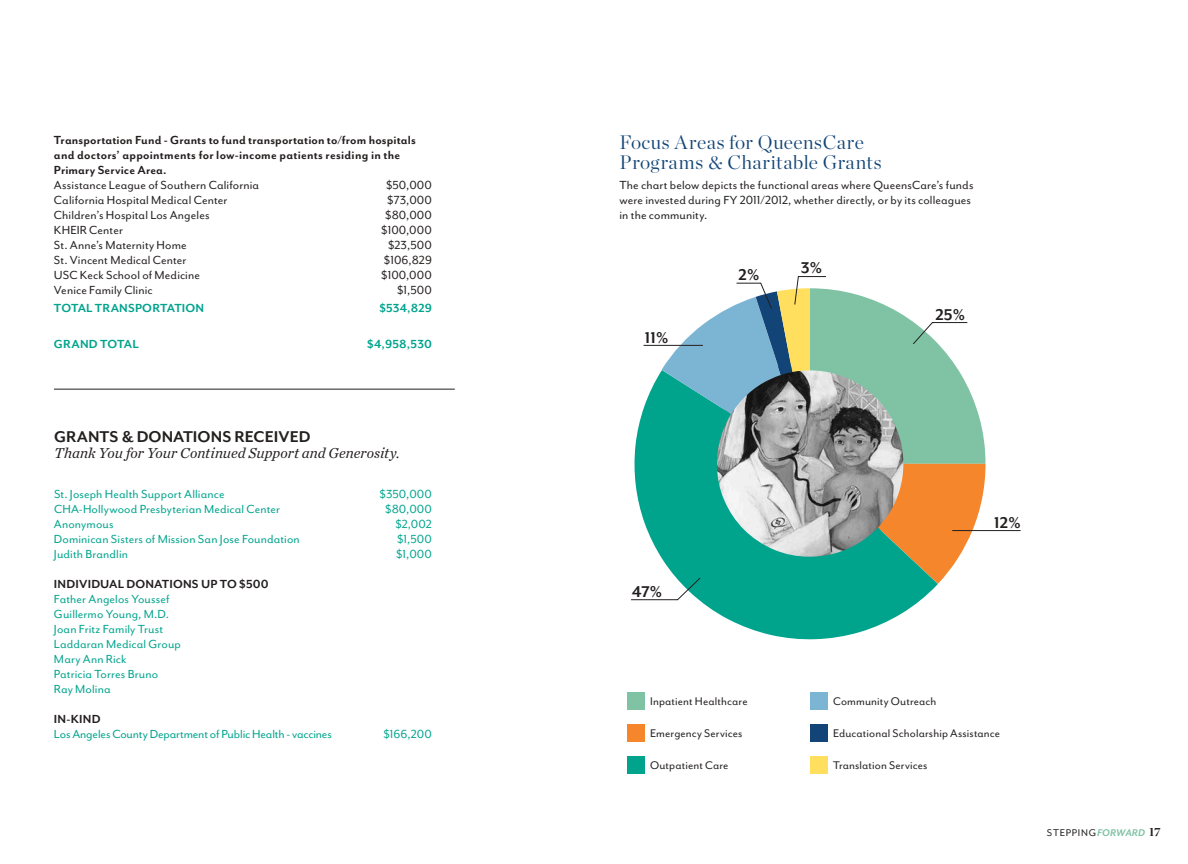
<style>
.page{position:relative;width:1188px;height:864px;background:#fff}
.page>*{position:absolute;margin:0;border:0;box-sizing:border-box;transform-origin:0 0}
.t1{font:300 19.5px/19.5px "Chronicle Display";letter-spacing:.025em;color:#124477}
.t2{font:18px "Mr Eaves San Alt B";color:#231f1f}
.t3{font:italic 15px "Chronicle Text G1";color:#231f1f}
.t4{font:13.5px/15px "Mr Eaves San Alt R";letter-spacing:.01em;color:#231f1f}
.t5{font:13.5px/15px "Mr Eaves San Alt R";letter-spacing:.01em;color:#00a48d}
.t6{font:13.5px/15px "Mr Eaves San Alt B";letter-spacing:.015em;color:#231f1f}
.t7{font:13.5px "Mr Eaves San Alt R";letter-spacing:-.01em;color:#00a48d}
.t8{font:13.5px "Mr Eaves San Alt B";letter-spacing:.01em;color:#00a48d}
.t9{font:12.75px "Mr Eaves San Alt R";letter-spacing:.01em;color:#231f1f}
.t10{font:11.25px "Mr Eaves San Alt R";letter-spacing:.065em;color:#231f1f}
.s1{font-family:"Mr Eaves San Alt BI";color:#7fc3a4}
.s2{font-family:"Chronicle Display";font-weight:700;font-size:12px}
</style>
<div class="page">
<hr style="left:54px;top:389px;width:401px;height:1px;background:#231f1f">
<svg style="left:700px;top:601px;width:220px;height:39px;fill:#00a48d"></svg>
<hr style="left:952px;top:530px;width:69px;height:1px;background:#231f1f">
<svg style="left:631px;top:276px;width:355px;height:325px"></svg>
<div style="left:627px;top:692px;width:17px;height:17px;background:#7fc3a4"></div>
<div style="left:627px;top:725px;width:17px;height:17px;background:#f5862c"></div>
<div style="left:627px;top:757px;width:17px;height:17px;background:#00a48d"></div>
<div style="left:810px;top:692px;width:17px;height:17px;background:#7cb5d3"></div>
<div style="left:810px;top:725px;width:17px;height:17px;background:#124477"></div>
<div style="left:810px;top:757px;width:17px;height:17px;background:#ffdf5d"></div>
<p class="t6" style="left:54px;top:132px;width:363px">transportation fund - grants to fund transportation to/from hospitals and doctors’ appointments for low-income patients residing in the<br>Primary service area.</p>
<p class="t4" style="left:54px;top:177px;width:207px">assistance League of Southern california</p>
<p class="t4" style="left:386px;top:177px;width:47px">$50,000</p>
<p class="t4" style="left:54px;top:192px;width:175px">california hospital Medical center</p>
<p class="t4" style="left:387px;top:192px;width:46px">$73,000</p>
<p class="t4" style="left:54px;top:207px;width:157px">children’s hospital Los angeles</p>
<p class="t4" style="left:385px;top:207px;width:48px">$80,000</p>
<p class="t4" style="left:54px;top:222px;width:70px">KheIr center</p>
<p class="t4" style="left:381px;top:222px;width:52px">$100,000</p>
<p class="t4" style="left:54px;top:237px;width:134px">St. anne’s Maternity home</p>
<p class="t4" style="left:388px;top:237px;width:45px">$23,500</p>
<p class="t4" style="left:54px;top:252px;width:134px">St. vincent Medical center</p>
<p class="t4" style="left:384px;top:252px;width:50px">$106,829</p>
<p class="t4" style="left:54px;top:267px;width:148px">uSc Keck School of Medicine</p>
<p class="t4" style="left:381px;top:267px;width:52px">$100,000</p>
<p class="t4" style="left:54px;top:282px;width:100px">venice Family clinic</p>
<p class="t4" style="left:397px;top:282px;width:36px">$1,500</p>
<p class="t8" style="left:54px;top:300px;width:152px">total transPortation</p>
<p class="t8" style="left:379px;top:300px;width:54px">$534,829</p>
<p class="t8" style="left:54px;top:336px;width:86px">grand total</p>
<p class="t8" style="left:367px;top:336px;width:66px">$4,958,530</p>
<h2 class="t2" style="left:54px;top:426px;width:258px">grants &amp; donations reCeived</h2>
<p class="t3" style="left:54px;top:442px;width:348px">Thank You for Your Continued Support and Generosity.</p>
<p class="t5" style="left:54px;top:487px;width:172px">St. Joseph health Support alliance</p>
<p class="t5" style="left:380px;top:487px;width:54px">$350,000</p>
<p class="t5" style="left:54px;top:502px;width:228px">cha-hollywood Presbyterian Medical center</p>
<p class="t5" style="left:385px;top:502px;width:48px">$80,000</p>
<p class="t5" style="left:54px;top:517px;width:61px">anonymous</p>
<p class="t5" style="left:395px;top:517px;width:38px">$2,002</p>
<p class="t5" style="left:54px;top:532px;width:247px">Dominican Sisters of Mission San Jose Foundation</p>
<p class="t5" style="left:397px;top:532px;width:36px">$1,500</p>
<p class="t5" style="left:54px;top:547px;width:76px">Judith Brandlin</p>
<p class="t5" style="left:396px;top:547px;width:37px">$1,000</p>
<p class="t6" style="left:54px;top:577px;width:216px">individual donations uP to $500</p>
<p class="t5" style="left:54px;top:592px;width:128px">Father angelos Youssef<br>Guillermo Young, M.D.<br>Joan Fritz Family Trust<br>Laddaran Medical Group<br>Mary ann rick<br>Patricia Torres Bruno<br>ray Molina</p>
<p class="t6" style="left:54px;top:712px;width:48px">in-kind</p>
<p class="t7" style="left:54px;top:727px;width:279px">Los angeles county Department of Public health - vaccines</p>
<p class="t5" style="left:384px;top:727px;width:50px">$166,200</p>
<h1 class="t1" style="left:620px;top:131px;width:264px">Focus Areas for QueensCare<br>Programs &amp; Charitable Grants</h1>
<p class="t4" style="left:620px;top:178px;width:356px">The chart below depicts the functional areas where Queenscare’s funds were invested during FY 2011/2012, whether directly, or by its colleagues in the community.</p>
<h2 class="t2" style="left:645px;top:327px;width:25px">11%</h2>
<h2 class="t2" style="left:739px;top:265px;width:22px">2%</h2>
<h2 class="t2" style="left:801px;top:258px;width:23px">3%</h2>
<h2 class="t2" style="left:935px;top:304px;width:31px">25%</h2>
<h2 class="t2" style="left:632px;top:581px;width:32px">47%</h2>
<p class="t9" style="left:650px;top:694px;width:99px">Inpatient healthcare</p>
<p class="t9" style="left:650px;top:726px;width:94px">emergency Services</p>
<p class="t9" style="left:650px;top:758px;width:80px">outpatient care</p>
<h2 class="t2" style="left:994px;top:512px;width:28px">12%</h2>
<p class="t9" style="left:833px;top:694px;width:105px">community outreach</p>
<p class="t9" style="left:833px;top:726px;width:169px">educational Scholarship assistance</p>
<p class="t9" style="left:833px;top:758px;width:96px">Translation Services</p>
<p class="t10" style="left:1047px;top:827px;width:115px">STePPING<span class="s1">FOrWArd</span> <span class="s2">17</span></p>
</div>
